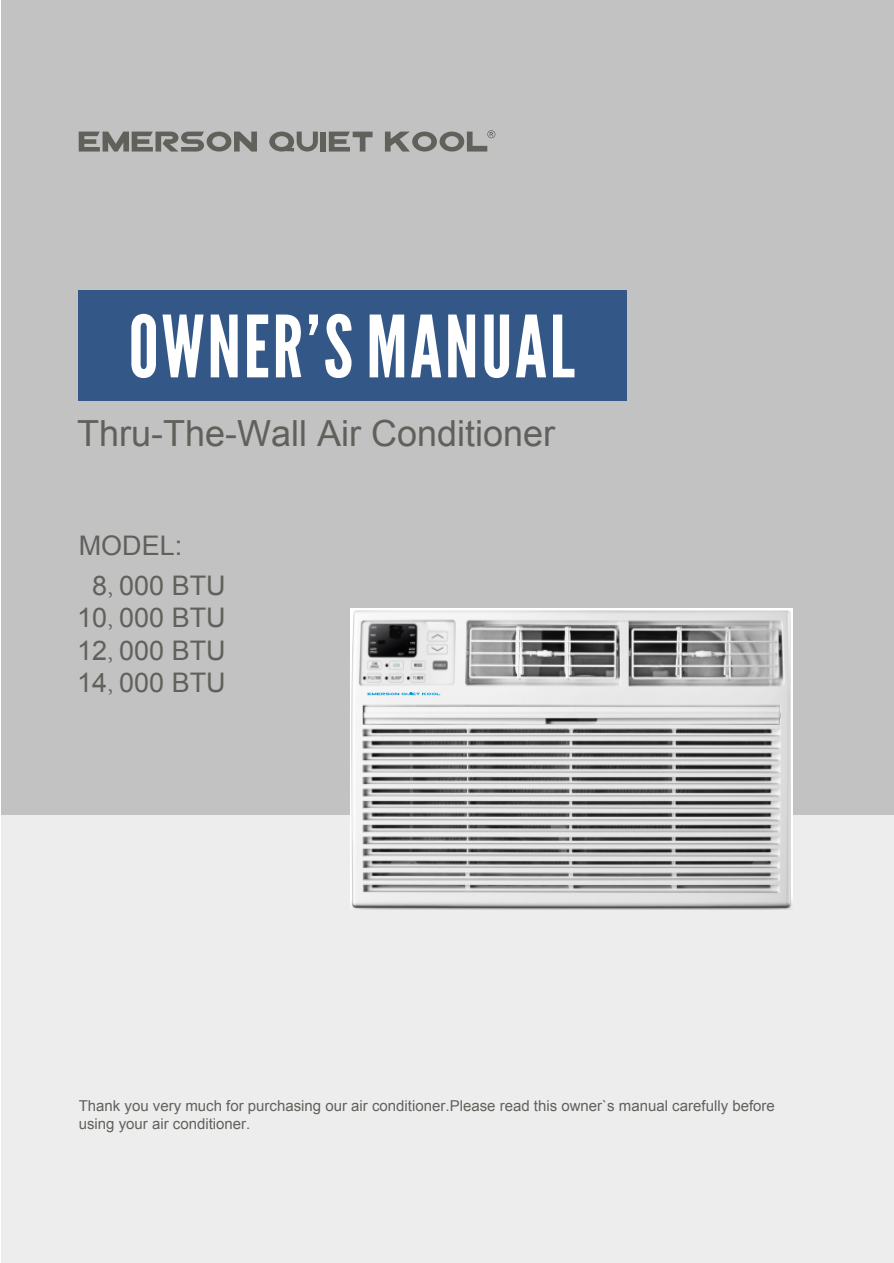
<style>
.page{position:relative;width:894px;height:1263px;background:#fff}
.page>*{position:absolute;margin:0;border:0;box-sizing:border-box;transform-origin:0 0}
.t1{font:36px "Arial";color:#61615c}
.t2{font:27px/32.4px "Arial";color:#61615c}
.t3{font:15px/18px "Arial";color:#61615c}
.s1{font-family:"Adobe Song Std";font-weight:300}
</style>
<div class="page">
<div style="left:1px;top:0;width:892px;height:1263px;background:#ededee"></div>
<div style="left:1px;top:2px;width:892px;height:813px;background:#c2c2c2"></div>
<div style="left:79px;top:291px;width:548px;height:110px;background:#335787"></div>
<svg style="left:131px;top:314px;width:443px;height:64px"></svg>
<svg style="left:79px;top:132px;width:178px;height:20px"></svg>
<svg style="left:385px;top:130px;width:110px;height:22px"></svg>
<svg style="left:329px;top:132px;width:44px;height:20px"></svg>
<div style="left:321px;top:132px;width:5px;height:20px;background:#61615c"></div>
<svg style="left:269px;top:132px;width:49px;height:20px"></svg>
<img style="left:350px;top:608px;width:442px;height:301px">
<svg style="left:368px;top:692px;width:75px;height:3px"></svg>
<h1 class="t1" style="left:77px;top:408px;width:480px">Thru-The-Wall Air Conditioner</h1>
<h2 class="t2" style="left:92px;top:525px;width:135px;line-height:40.3px;text-indent:-14px">MODEL:<br>8<span class="s1">,</span> 000 BTU</h2>
<h2 class="t2" style="left:77px;top:602px;width:150px;text-align:justify">10<span class="s1">,</span> 000 BTU 12<span class="s1">,</span> 000 BTU 14<span class="s1">,</span> 000 BTU</h2>
<p class="t3" style="left:79px;top:1096px;width:698px">Thank you very much for purchasing our air conditioner.Please read this owner`s manual carefully before using your air conditioner.</p>
</div>
